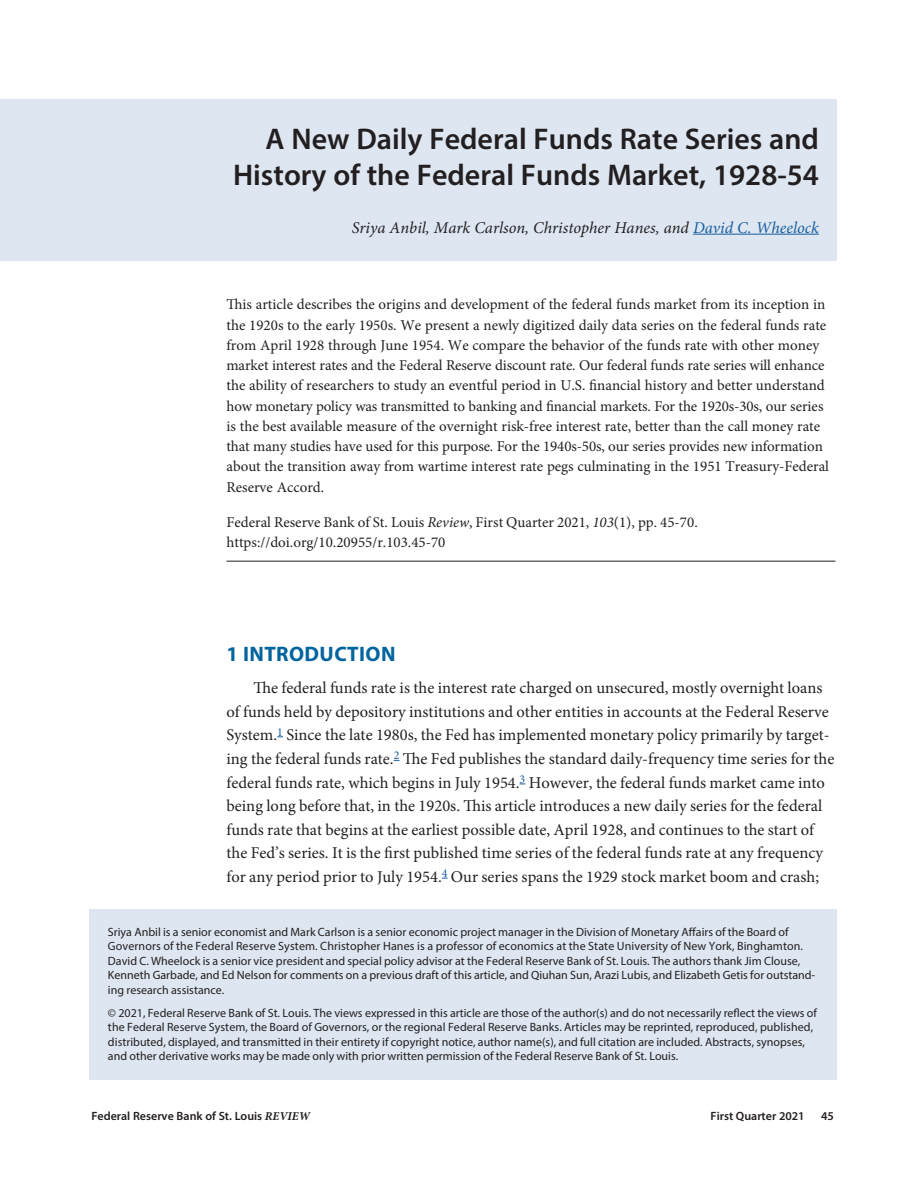
<style>
.page{position:relative;width:918px;height:1188px;background:#fff}
.page>*{position:absolute;margin:0;border:0;box-sizing:border-box;transform-origin:0 0}
.t1{font:600 30px/36px "Myriad Pro";color:#231f20;text-align:right}
._1_Head{font:700 21px "Myriad Pro";letter-spacing:.02em;color:#00649e}
.Text{font:16.5px/23.5px "Minion Pro";color:#231f20}
.Author{font:italic 16.5px "Minion Pro";color:#231f20}
.Abstract_Text{font:15px/20.2px "Minion Pro";color:#231f20}
.Abstract_Citation{font:15px/20.2px "Minion Pro";color:#231f20}
.Author_Note{font:12px/14.4px "Myriad Pro";color:#231f20}
.t2{font:600 12px "Myriad Pro";color:#231f20}
.s1{color:#175d9e}
.s2{font-style:italic}
.s3{font-family:"Minion Pro";font-weight:700;font-style:italic}
</style>
<div class="page">
<div style="left:0;top:99px;width:837px;height:162px;background:#dde6f1"></div>
<hr style="left:693px;top:234px;width:126px;height:1px;background:#175d9e">
<hr style="left:226px;top:561px;width:610px;height:1px;background:#231f20">
<div style="left:90px;top:909px;width:747px;height:171px;background:#dde6f1"></div>
<p class="t1" style="left:233px;top:120px;width:587px">A New Daily Federal Funds Rate Series and<br>History of the Federal Funds Market, 1928-54</p>
<p class="Author" style="left:352px;top:216px;width:469px">Sriya Anbil, Mark Carlson, Christopher Hanes, and <span class="s1">David C. Wheelock</span></p>
<p class="Abstract_Text" style="left:226px;top:295px;width:604px">This article describes the origins and development of the federal funds market from its inception in the 1920s to the early 1950s. We present a newly digitized daily data series on the federal funds rate from April 1928 through June 1954. We compare the behavior of the funds rate with other money market interest rates and the Federal Reserve discount rate. Our federal funds rate series will enhance the ability of researchers to study an eventful period in U.S. financial history and better understand how monetary policy was transmitted to banking and financial markets. For the 1920s-30s, our series is the best available measure of the overnight risk-free interest rate, better than the call money rate that many studies have used for this purpose. For the 1940s-50s, our series provides new information about the transition away from wartime interest rate pegs culminating in the 1951 Treasury-Federal Reserve Accord.</p>
<p class="Abstract_Citation" style="left:226px;top:512px;width:473px">Federal Reserve Bank of St. Louis <span class="s2">Review</span>, First Quarter 2021, <span class="s2">103</span>(1), pp. 45-70. https://doi.org/10.20955/r.103.45-70</p>
<p class="_1_Head" style="left:226px;top:640px;width:171px">1 INTRODUCTION</p>
<p class="Text" style="left:226px;top:676px;width:609px;text-indent:27px">The federal funds rate is the interest rate charged on unsecured, mostly overnight loans of funds held by depository institutions and other entities in accounts at the Federal Reserve System.<sup>1</sup> Since the late 1980s, the Fed has implemented monetary policy primarily by target&shy;ing the federal funds rate.<sup>2</sup> The Fed publishes the standard daily-frequency time series for the federal funds rate, which begins in July 1954.<sup>3</sup> However, the federal funds market came into being long before that, in the 1920s. This article introduces a new daily series for the federal funds rate that begins at the earliest possible date, April 1928, and continues to the start of the Fed’s series. It is the first published time series of the federal funds rate at any frequency for any period prior to July 1954.<sup>4</sup> Our series spans the 1929 stock market boom and crash;</p>
<p class="Author_Note" style="left:108px;top:925px;width:709px">Sriya Anbil is a senior economist and Mark Carlson is a senior economic project manager in the Division of Monetary Affairs of the Board of Governors of the Federal Reserve System. Christopher Hanes is a professor of economics at the State University of New York, Binghamton.<br>David C. Wheelock is a senior vice president and special policy advisor at the Federal Reserve Bank of St. Louis. The authors thank Jim Clouse, Kenneth Garbade, and Ed Nelson for comments on a previous draft of this article, and Qiuhan Sun, Arazi Lubis, and Elizabeth Getis for outstand&shy;ing research assistance.</p>
<p class="Author_Note" style="left:108px;top:1006px;width:711px">© 2021, Federal Reserve Bank of St. Louis. The views expressed in this article are those of the author(s) and do not necessarily reflect the views of the Federal Reserve System, the Board of Governors, or the regional Federal Reserve Banks. Articles may be reprinted, reproduced, published, distributed, displayed, and transmitted in their entirety if copyright notice, author name(s), and full citation are included. Abstracts, synopses, and other derivative works may be made only with prior written permission of the Federal Reserve Bank of St. Louis.</p>
<p class="t2" style="left:91px;top:1108px;width:220px">Federal Reserve Bank of St. Louis <span class="s3">REVIEW</span></p>
<p class="t2" style="left:711px;top:1108px;width:96px">First Quarter 2021</p>
<p class="t2" style="left:821px;top:1108px;width:14px">45</p>
</div>
